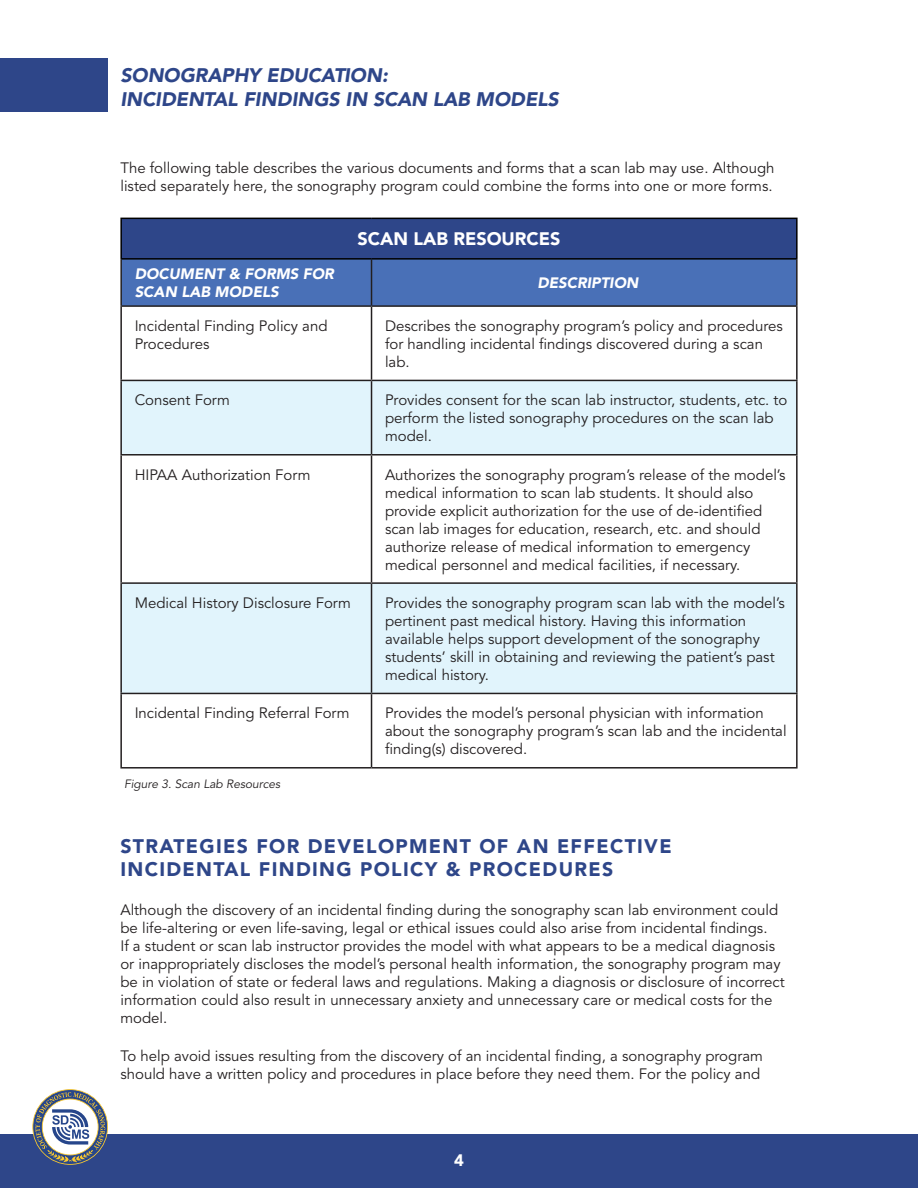
<style>
.page{position:relative;width:918px;height:1188px;background:#fff}
.page>*{position:absolute;margin:0;border:0;box-sizing:border-box;transform-origin:0 0}
.t1{font:900 19.5px/23.4px "Avenir LT Std";letter-spacing:.07em;color:#2e4689}
.t2{font:italic 900 19.5px/23.4px "Avenir LT Std";letter-spacing:-.005em;color:#2e4689}
.t3{font:900 18px "Avenir LT Std";color:#fff}
.t4{font:900 16.5px "Avenir LT Std";color:#fff}
.t5{font:15px/18px "Avenir LT Std";color:#231f20}
.t6{font:italic 900 15px/18px "Avenir LT Std";color:#fff}
.t7{font:italic 12px "Avenir LT Std";color:#231f20}
</style>
<div class="page">
<div style="left:0;top:1134px;width:918px;height:54px;background:#2e4689"></div>
<div style="left:0;top:58px;width:108px;height:54px;background:#2e4689"></div>
<svg style="left:32px;top:1089px;width:76px;height:76px"></svg>
<div style="left:121px;top:218px;width:676px;height:41px;background:#2e4689"></div>
<div style="left:122px;top:260px;width:674px;height:45px;background:#4970b7"></div>
<svg style="left:122px;top:381px;width:674px;height:312px;fill:#e1f4fc"></svg>
<hr style="left:120px;top:260px;width:2px;height:45px;background:#231f20">
<hr style="left:371px;top:260px;width:1px;height:45px;background:#231f20">
<hr style="left:796px;top:260px;width:2px;height:45px;background:#231f20">
<hr style="left:120px;top:305px;width:252px;height:2px;background:#231f20">
<hr style="left:120px;top:307px;width:2px;height:73px;background:#231f20">
<hr style="left:372px;top:305px;width:426px;height:2px;background:#231f20">
<hr style="left:371px;top:307px;width:1px;height:73px;background:#231f20">
<hr style="left:796px;top:307px;width:2px;height:73px;background:#231f20">
<hr style="left:120px;top:380px;width:252px;height:1px;background:#231f20">
<hr style="left:120px;top:381px;width:2px;height:73px;background:#231f20">
<hr style="left:372px;top:380px;width:426px;height:1px;background:#231f20">
<hr style="left:371px;top:381px;width:1px;height:73px;background:#231f20">
<hr style="left:796px;top:381px;width:2px;height:73px;background:#231f20">
<hr style="left:120px;top:454px;width:252px;height:2px;background:#231f20">
<hr style="left:120px;top:456px;width:2px;height:126px;background:#231f20">
<hr style="left:372px;top:454px;width:426px;height:2px;background:#231f20">
<hr style="left:371px;top:456px;width:1px;height:126px;background:#231f20">
<hr style="left:796px;top:456px;width:2px;height:126px;background:#231f20">
<hr style="left:120px;top:694px;width:2px;height:73px;background:#231f20">
<hr style="left:371px;top:694px;width:1px;height:73px;background:#231f20">
<hr style="left:796px;top:694px;width:2px;height:73px;background:#231f20">
<hr style="left:120px;top:218px;width:252px;height:1px;background:#000">
<hr style="left:120px;top:219px;width:2px;height:39px;background:#000">
<hr style="left:372px;top:218px;width:426px;height:1px;background:#000">
<hr style="left:796px;top:219px;width:2px;height:39px;background:#000">
<hr style="left:120px;top:258px;width:252px;height:2px;background:#000">
<hr style="left:372px;top:258px;width:426px;height:2px;background:#000">
<hr style="left:120px;top:582px;width:252px;height:2px;background:#231f20">
<hr style="left:120px;top:584px;width:2px;height:109px;background:#231f20">
<hr style="left:120px;top:693px;width:252px;height:1px;background:#231f20">
<hr style="left:372px;top:582px;width:426px;height:2px;background:#231f20">
<hr style="left:371px;top:584px;width:1px;height:109px;background:#231f20">
<hr style="left:796px;top:584px;width:2px;height:109px;background:#231f20">
<hr style="left:372px;top:693px;width:426px;height:1px;background:#231f20">
<hr style="left:120px;top:767px;width:252px;height:2px;background:#231f20">
<hr style="left:372px;top:767px;width:426px;height:2px;background:#231f20">
<h1 class="t2" style="left:120px;top:64px;width:440px">SONOGRAPHY EDUCATION:<br>INCIDENTAL FINDINGS IN SCAN LAB MODELS</h1>
<p class="t5" style="left:120px;top:160px;width:656px">The following table describes the various documents and forms that a scan lab may use. Although listed separately here, the sonography program could combine the forms into one or more forms.</p>
<p class="t3" style="left:357px;top:228px;width:205px">SCAN LAB RESOURCES</p>
<p class="t6" style="left:135px;top:265px;width:201px">DOCUMENT &amp; FORMS FOR<br>SCAN LAB MODELS</p>
<p class="t6" style="left:537px;top:274px;width:103px">DESCRIPTION</p>
<p class="t5" style="left:135px;top:317px;width:194px">Incidental Finding Policy and<br>Procedures</p>
<p class="t5" style="left:385px;top:317px;width:399px">Describes the sonography program’s policy and procedures for handling incidental findings discovered during a scan lab.</p>
<p class="t5" style="left:135px;top:392px;width:97px">Consent Form</p>
<p class="t5" style="left:385px;top:392px;width:404px">Provides consent for the scan lab instructor, students, etc. to perform the listed sonography procedures on the scan lab model.</p>
<p class="t5" style="left:135px;top:466px;width:177px">HIPAA Authorization Form</p>
<p class="t5" style="left:385px;top:466px;width:402px">Authorizes the sonography program’s release of the model’s medical information to scan lab students. It should also provide explicit authorization for the use of de-identified scan lab images for education, research, etc. and should authorize release of medical information to emergency medical personnel and medical facilities, if necessary.</p>
<p class="t5" style="left:135px;top:594px;width:218px">Medical History Disclosure Form</p>
<p class="t5" style="left:385px;top:594px;width:401px">Provides the sonography program scan lab with the model’s pertinent past medical history. Having this information available helps support development of the sonography students’ skill in obtaining and reviewing the patient’s past medical history.</p>
<p class="t5" style="left:135px;top:705px;width:217px">Incidental Finding Referral Form</p>
<p class="t5" style="left:385px;top:705px;width:403px">Provides the model’s personal physician with information about the sonography program’s scan lab and the incidental finding(s) discovered.</p>
<p class="t7" style="left:124px;top:777px;width:158px">Figure 3. Scan Lab Resources</p>
<p class="t1" style="left:120px;top:834px;width:553px">STRATEGIES FOR DEVELOPMENT OF AN EFFECTIVE<br>INCIDENTAL FINDING POLICY &amp; PROCEDURES</p>
<p class="t5" style="left:120px;top:901px;width:666px">Although the discovery of an incidental finding during the sonography scan lab environment could be life-altering or even life-saving, legal or ethical issues could also arise from incidental findings.<br>If a student or scan lab instructor provides the model with what appears to be a medical diagnosis or inappropriately discloses the model’s personal health information, the sonography program may be in violation of state or federal laws and regulations. Making a diagnosis or disclosure of incorrect information could also result in unnecessary anxiety and unnecessary care or medical costs for the model.</p>
<p class="t5" style="left:120px;top:1047px;width:644px">To help avoid issues resulting from the discovery of an incidental finding, a sonography program should have a written policy and procedures in place before they need them. For the policy and</p>
<p class="t4" style="left:454px;top:1150px;width:11px">4</p>
</div>
